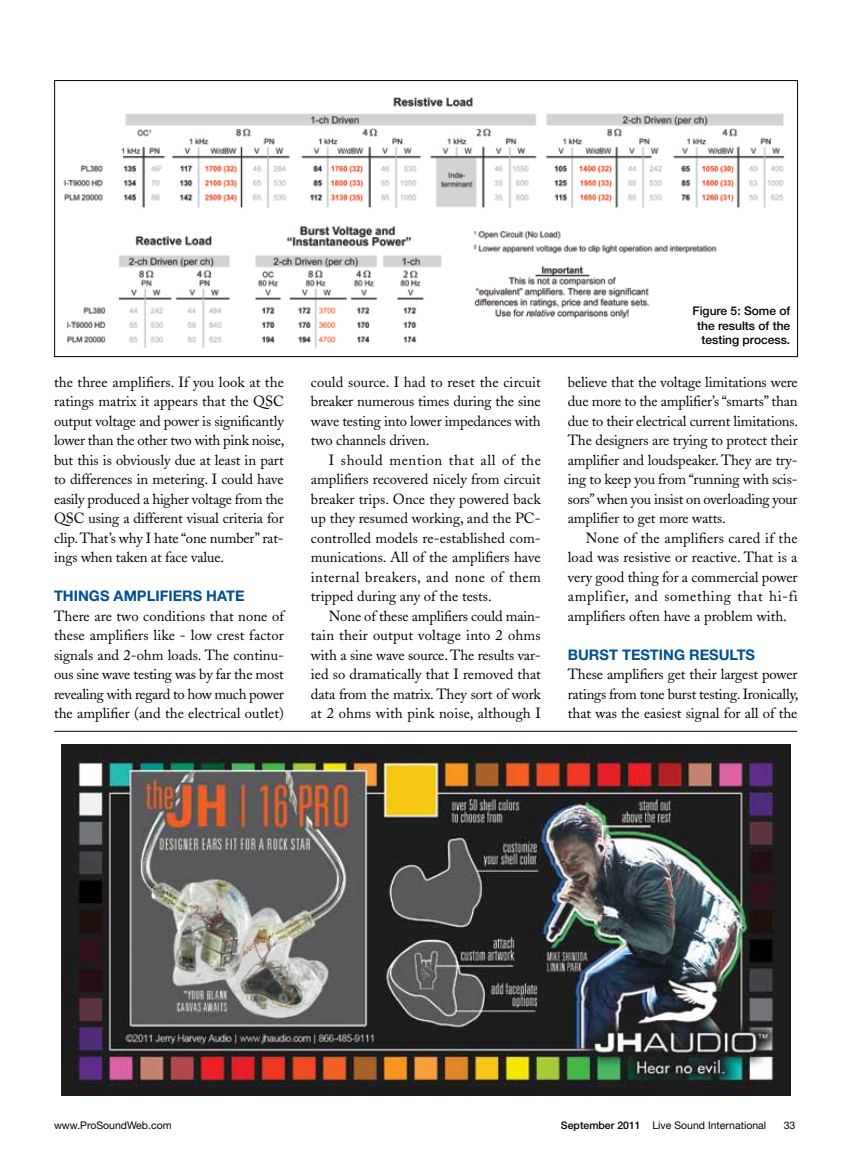
<style>
.page{position:relative;width:851px;height:1161px;background:#fff}
.page>*{position:absolute;margin:0;border:0;box-sizing:border-box;transform-origin:0 0}
.t1{font:14.7px/19.5px "Adobe Caslon";letter-spacing:-.01em;color:#000;text-align:justify}
.t2{font:700 14.7px "Helvetica Neue";color:#004f93}
.t3{font:500 12px/14.4px "Helvetica Neue";color:#000;text-align:right}
.t4{font:10.5px "Helvetica Neue";color:#000}
.s1{font-weight:500}
</style>
<div class="page">
<hr style="left:54px;top:731px;width:743px;height:1px;background:#000">
<img style="left:63px;top:97px;width:722px;height:112px">
<img style="left:67px;top:226px;width:375px;height:122px">
<img style="left:473px;top:231px;width:244px;height:23px">
<img style="left:474px;top:266px;width:176px;height:53px">
<img style="left:61px;top:745px;width:729px;height:351px">
<p class="t1" style="left:54px;top:372px;width:232px">the three amplifiers. If you look at the ratings matrix it appears that the QSC output voltage and power is significantly lower than the other two with pink noise, but this is obviously due at least in part to differences in metering. I could have easily produced a higher voltage from the QSC using a different visual criteria for clip. That’s why I hate “one number” rat&shy;ings when taken at face value.</p>
<p class="t2" style="left:54px;top:587px;width:192px">THINGS AMPLIFIERS HATE</p>
<p class="t1" style="left:54px;top:606px;width:231px">There are two conditions that none of these amplifiers like - low crest factor signals and 2-ohm loads. The continu&shy;ous sine wave testing was by far the most revealing with regard to how much power the amplifier (and the electrical outlet)</p>
<p class="t1" style="left:311px;top:372px;width:231px">could source. I had to reset the circuit breaker numerous times during the sine wave testing into lower impedances with two channels driven.</p>
<p class="t1" style="left:311px;top:450px;width:231px;text-indent:18px">I should mention that all of the amplifiers recovered nicely from circuit breaker trips. Once they powered back up they resumed working, and the PC&shy;controlled models re-established com&shy;munications. All of the amplifiers have internal breakers, and none of them tripped during any of the tests.</p>
<p class="t1" style="left:311px;top:606px;width:231px;text-indent:18px">None of these amplifiers could main&shy;tain their output voltage into 2 ohms with a sine wave source. The results var&shy;ied so dramatically that I removed that data from the matrix. They sort of work at 2 ohms with pink noise, although I</p>
<p class="t3" style="left:692px;top:304px;width:99px">Figure 5: Some of the results of the testing process.</p>
<p class="t1" style="left:568px;top:372px;width:232px">believe that the voltage limitations were due more to the amplifier’s “smarts” than due to their electrical current limitations.<br>The designers are trying to protect their amplifier and loudspeaker. They are try&shy;ing to keep you from “running with scis&shy;sors” when you insist on overloading your amplifier to get more watts.</p>
<p class="t1" style="left:568px;top:528px;width:231px;text-indent:18px">None of the amplifiers cared if the load was resistive or reactive. That is a very good thing for a commercial power amplifier, and something that hi-fi amplifiers often have a problem with.</p>
<p class="t2" style="left:568px;top:645px;width:171px">BURST TESTING RESULTS</p>
<p class="t1" style="left:568px;top:665px;width:232px">These amplifiers get their largest power ratings from tone burst testing. Ironically, that was the easiest signal for all of the</p>
<p class="t4" style="left:54px;top:1119px;width:119px">www.ProSoundWeb.com</p>
<p class="t4" style="left:561px;top:1119px;width:207px"><span class="s1">September 2011</span> Live Sound International</p>
<p class="t4" style="left:783px;top:1119px;width:13px">33</p>
</div>
